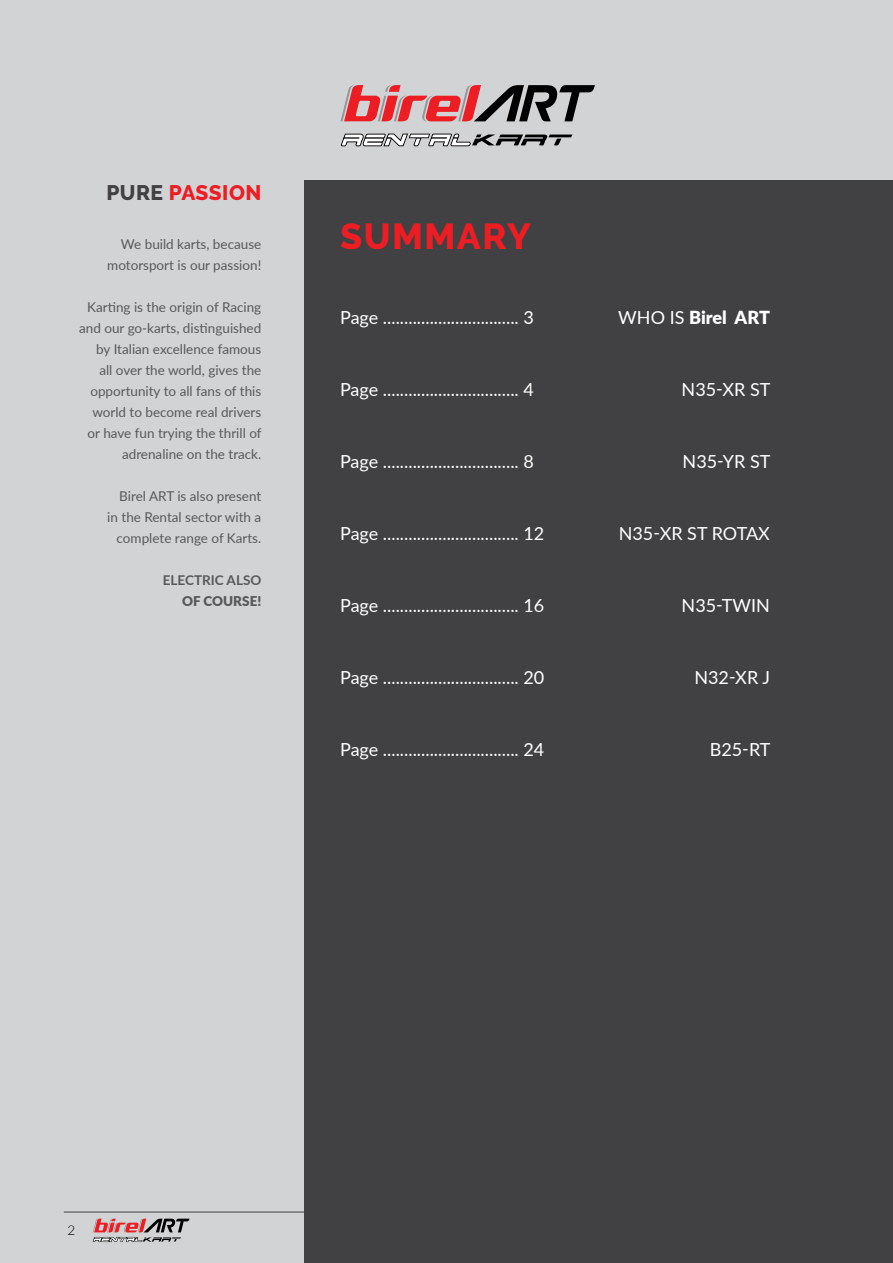
<style>
.page{position:relative;width:893px;height:1263px;background:#d1d3d4}
.page>*{position:absolute;margin:0;border:0;box-sizing:border-box;transform-origin:0 0}
.t1{font:800 36px "Raleway";letter-spacing:.04em;color:#ed1d24}
.t2{font:800 21px "Raleway";letter-spacing:.02em;color:#ed1d24}
.t3{font:18px "Lato";color:#fff}
.t4{font:900 18px "Lato";letter-spacing:-.005em;color:#fff}
.t5{font:13.5px/21px "Lato";color:#58595b;text-align:right}
.t6{font:700 13.5px "Lato";color:#58595b}
.t7{font:900 13.5px "Lato";color:#58595b}
.t8{font:300 13.5px "Lato";color:#000}
.s1{color:#414042}
.s2{font-weight:400}
</style>
<div class="page">
<div style="left:305px;top:181px;width:588px;height:1082px;background:#414042"></div>
<hr style="left:64px;top:1212px;width:829px;height:1px;background:#414042">
<svg style="left:93px;top:1218px;width:97px;height:24px"></svg>
<svg style="left:340px;top:85px;width:255px;height:62px"></svg>
<p class="t2" style="left:106px;top:181px;width:156px"><span class="s1">PURE</span> PASSION</p>
<p class="t5" style="left:107px;top:233px;width:156px">We build karts, because motorsport is our passion!</p>
<p class="t5" style="left:79px;top:296px;width:184px">Karting is the origin of Racing and our go-karts, distinguished by Italian excellence famous<br>all over the world, gives the opportunity to all fans of this world to become real drivers or have fun trying the thrill of adrenaline on the track.</p>
<p class="t5" style="left:107px;top:485px;width:156px">Birel ART is also present in the Rental sector with a complete range of Karts.</p>
<p class="t6" style="left:163px;top:570px;width:100px">ELECTRIC ALSO</p>
<p class="t7" style="left:182px;top:591px;width:81px">OF COURSE!</p>
<h1 class="t1" style="left:340px;top:216px;width:192px">SUMMARY</h1>
<p class="t3" style="left:340px;top:305px;width:195px">Page ................................ 3</p>
<p class="t4" style="left:618px;top:304px;width:153px"><span class="s2">WHO IS</span> Birel ART</p>
<p class="t3" style="left:340px;top:377px;width:195px">Page ................................ 4</p>
<p class="t3" style="left:682px;top:377px;width:90px">N35-XR ST</p>
<p class="t3" style="left:340px;top:449px;width:195px">Page ................................ 8</p>
<p class="t3" style="left:683px;top:449px;width:89px">N35-YR ST</p>
<p class="t3" style="left:340px;top:521px;width:206px">Page ................................ 12</p>
<p class="t3" style="left:619px;top:521px;width:153px">N35-XR ST ROTAX</p>
<p class="t3" style="left:340px;top:593px;width:206px">Page ................................ 16</p>
<p class="t3" style="left:682px;top:593px;width:90px">N35-TWIN</p>
<p class="t3" style="left:340px;top:665px;width:206px">Page ................................ 20</p>
<p class="t3" style="left:694px;top:665px;width:77px">N32-XR J</p>
<p class="t3" style="left:340px;top:737px;width:206px">Page ................................ 24</p>
<p class="t3" style="left:710px;top:737px;width:62px">B25-RT</p>
<p class="t8" style="left:67px;top:1220px;width:9px">2</p>
</div>
